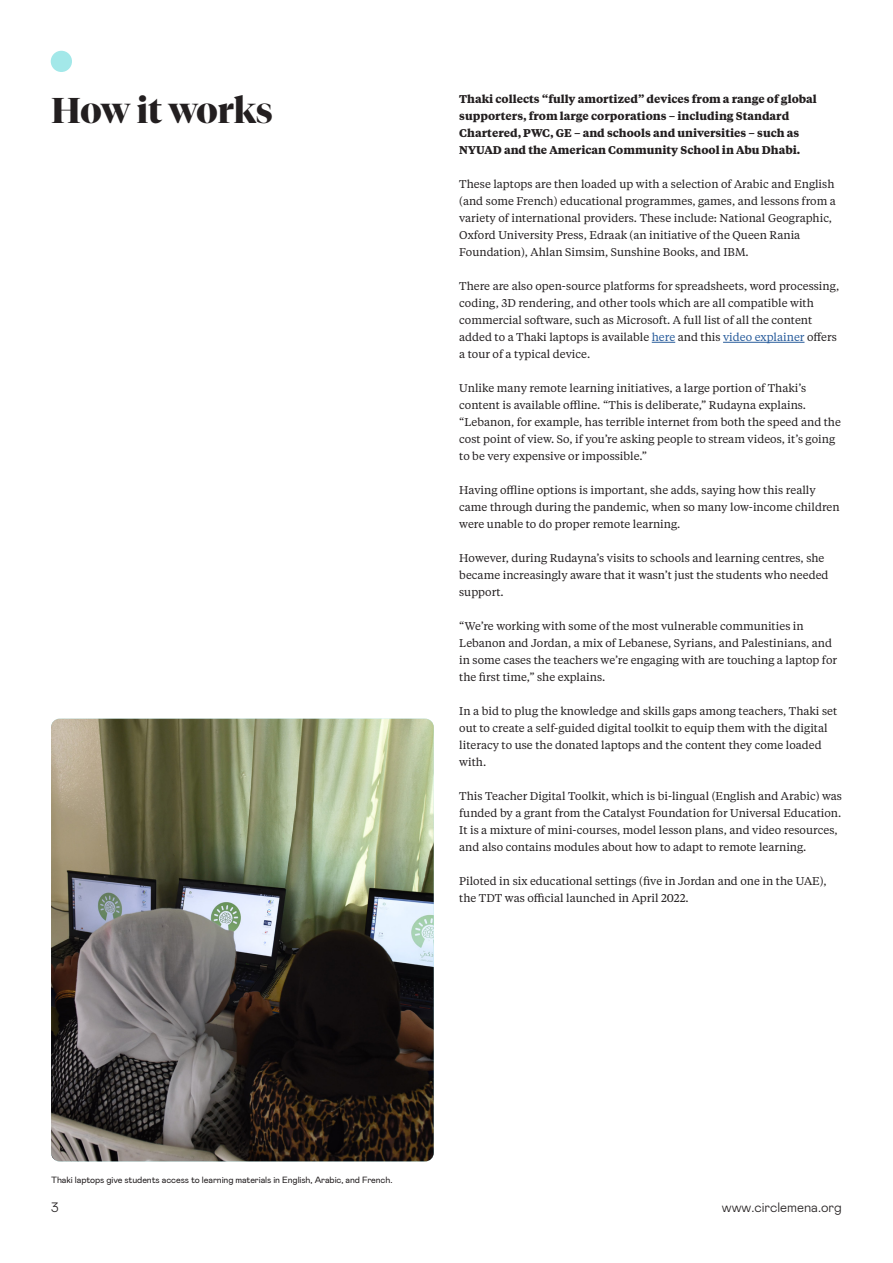
<style>
.page{position:relative;width:893px;height:1263px;background:#fff}
.page>*{position:absolute;margin:0;border:0;box-sizing:border-box;transform-origin:0 0}
.Section_headline{font:700 35.7px "Tiempos Fine";letter-spacing:-.005em;color:#231f20}
.t1{font:300 13.5px "Mabry Pro";color:#231f20}
.Bodytext{font:11.25px/17px "Tiempos Text";color:#231f20}
.Bodytext-2{font:700 11.25px/17px "Tiempos Text";color:#231f20}
.t2{font:9px "Mabry Pro";letter-spacing:-.01em;color:#231f20}
.s1{color:#275b9b}
</style>
<div class="page">
<div style="left:51px;top:51px;width:21px;height:21px;background:#a3e8e9;border-radius:50%"></div>
<svg style="left:652px;top:342px;width:23px;height:1px"></svg>
<hr style="left:723px;top:342px;width:81px;height:1px;background:#275b9b">
<img style="left:51px;top:719px;width:383px;height:442px">
<p class="Section_headline" style="left:51px;top:89px;width:223px">How it works</p>
<p class="Bodytext-2" style="left:459px;top:90px;width:359px">Thaki collects “fully amortized” devices from a range of global supporters, from large corporations – including Standard Chartered, PWC, GE – and schools and universities – such as NYUAD and the American Community School in Abu Dhabi.</p>
<p class="Bodytext" style="left:459px;top:175px;width:378px">These laptops are then loaded up with a selection of Arabic and English (and some French) educational programmes, games, and lessons from a variety of international providers. These include: National Geographic, Oxford University Press, Edraak (an initiative of the Queen Rania Foundation ,) Ahlan Simsim, Sunshine Books, and IBM.</p>
<p class="Bodytext" style="left:459px;top:277px;width:382px">There are also open-source platforms for spreadsheets, word processing, coding D3, rendering, and other tools which are all compatible with commercial software, such as Microsoft A. full list of all the content added to a Thaki laptops is available <span class="s1">here</span> and this <span class="s1">video explainer</span> offers a tour of a typical device.</p>
<p class="Bodytext" style="left:459px;top:379px;width:383px">Unlike many remote learning initiatives a, large portion of Thaki s’ content is available offline “. This is deliberate,” Rudayna explains. “Lebanon, for example, has terrible internet from both the speed and the cost point of view. So if, you’re asking people to stream videos it, s’ going to be very expensive or impossible “.</p>
<p class="Bodytext" style="left:459px;top:481px;width:382px">Having offline options is important, she adds, saying how this really came through during the pandemic, when so many low-income children were unable to do proper remote learning.</p>
<p class="Bodytext" style="left:459px;top:549px;width:371px">However, during Rudayna s’ visits to schools and learning centres, she became increasingly aware that it wasn t’ just the students who needed support.</p>
<p class="Bodytext" style="left:459px;top:617px;width:379px">“We’re working with some of the most vulnerable communities in Lebanon and Jordan a, mix of Lebanese, Syrians, and Palestinians, and in some cases the teachers we’re engaging with are touching a laptop for the first time,” she explains.</p>
<p class="Bodytext" style="left:459px;top:702px;width:379px">In a bid to plug the knowledge and skills gaps among teachers, Thaki set out to create a self-guided digital toolkit to equip them with the digital literacy to use the donated laptops and the content they come loaded with.</p>
<p class="Bodytext" style="left:459px;top:787px;width:384px">This Teacher Digital Toolkit, which is bi-lingual (English and Arabic) was funded by a grant from the Catalyst Foundation for Universal Education.<br>It is a mixture of mini-courses, model lesson plans, and video resources, and also contains modules about how to adapt to remote learning.</p>
<p class="Bodytext" style="left:459px;top:872px;width:369px">Piloted in six educational settings (five in Jordan and one in the UAE ,( the TDT was official launched in April 2022.</p>
<p class="t2" style="left:51px;top:1173px;width:343px">Thaki laptops give students access to learning materials in English, Arabic, and French.</p>
<p class="t1" style="left:51px;top:1198px;width:9px">3</p>
<p class="t1" style="left:722px;top:1198px;width:121px">www.circlemena.org</p>
</div>
